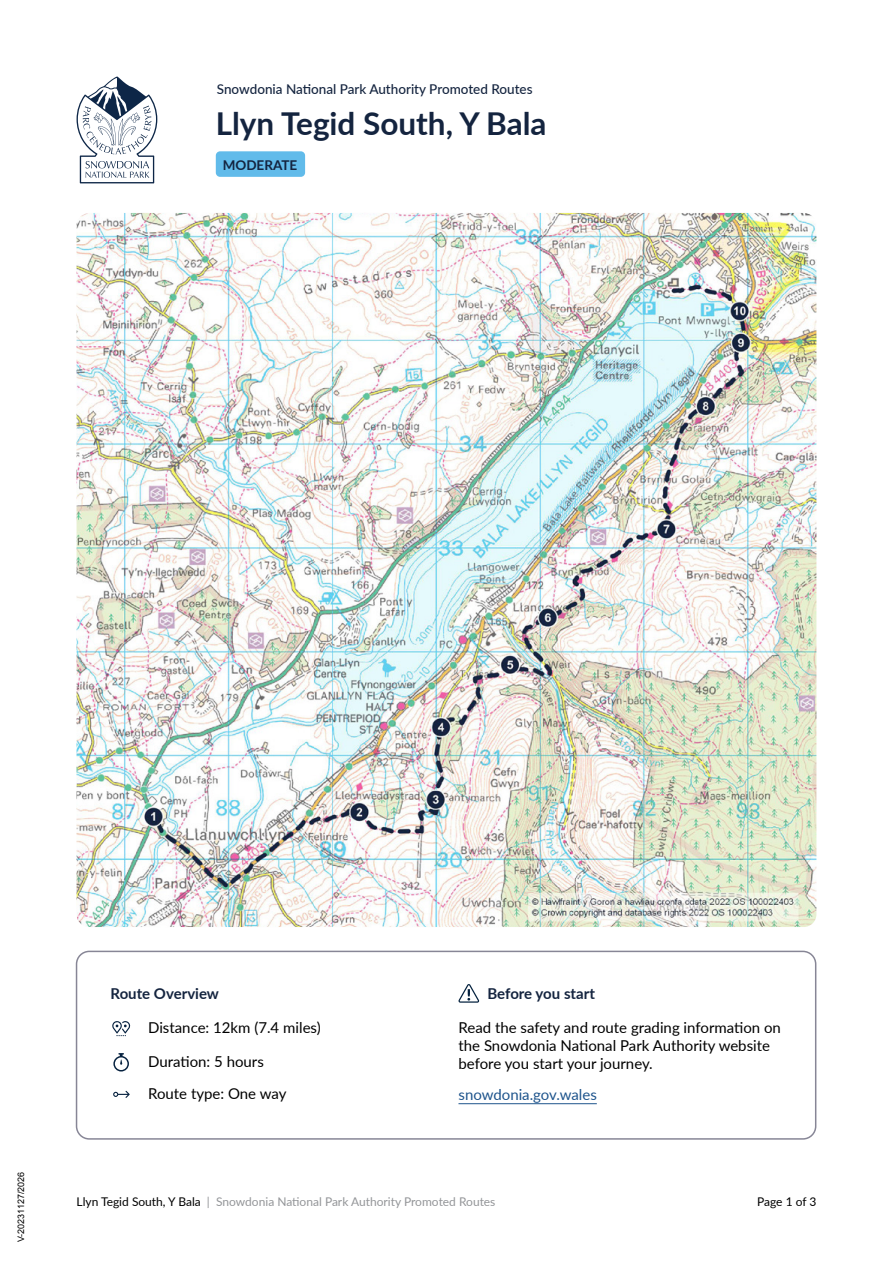
<style>
.page{position:relative;width:893px;height:1263px;background:#fff}
.page>*{position:absolute;margin:0;border:0;box-sizing:border-box;transform-origin:0 0}
.Route_Title{font:700 31.5px "Lato";color:#14243f}
.Body{font:15px/18px "Lato";color:#000}
.Body-2{font:700 15px "Lato";color:#14243f}
.Body-3{font:15px "Lato";color:#1e548c}
.Route_Title-2{font:500 13.5px "Lato";color:#14243f}
.Body-4{font:700 13.5px "Lato";color:#14243f}
.t1{font:12px "Lato";color:#939598}
.t2{font:12px "Lato";letter-spacing:-.01em;color:#000}
.t3{font:9px "Arial";color:#000}
.s1{color:#000}
</style>
<div class="page">
<svg style="left:77px;top:77px;width:80px;height:106px"></svg>
<div style="left:216px;top:151px;width:89px;height:26px;background:#61bbea;border-radius:4px"></div>
<img style="left:77px;top:213px;width:739px;height:714px">
<div style="left:76px;top:951px;width:740px;height:189px;border:2px solid #878696;border-radius:13px"></div>
<svg style="left:112px;top:1021px;width:18px;height:15px"></svg>
<svg style="left:113px;top:1053px;width:16px;height:18px"></svg>
<svg style="left:113px;top:1091px;width:17px;height:7px"></svg>
<svg style="left:458px;top:984px;width:21px;height:19px"></svg>
<hr style="left:458px;top:1103px;width:139px;height:1px;background:#1e548c">
<p class="Route_Title-2" style="left:217px;top:79px;width:317px">Snowdonia National Park Authority Promoted Routes</p>
<p class="Route_Title" style="left:216px;top:100px;width:332px">Llyn Tegid South, Y Bala</p>
<p class="Body-4" style="left:223px;top:155px;width:76px">MODERATE</p>
<p class="t3" style="left:15px;top:1242px;width:72px;rotate:-90deg">V-20231127/2026</p>
<p class="Body-2" style="left:111px;top:982px;width:110px">Route Overview</p>
<p class="Body" style="left:148px;top:1018px;width:174px">Distance: 12km (7.4 miles)</p>
<p class="Body" style="left:148px;top:1052px;width:117px">Duration: 5 hours</p>
<p class="Body" style="left:148px;top:1084px;width:140px">Route type: One way</p>
<p class="Body-2" style="left:487px;top:982px;width:109px">Before you start</p>
<p class="Body" style="left:458px;top:1018px;width:324px">Read the safety and route grading information on the Snowdonia National Park Authority website before you start your journey.</p>
<p class="Body-3" style="left:458px;top:1084px;width:140px">snowdonia.gov.wales</p>
<p class="t1" style="left:77px;top:1193px;width:420px"><span class="s1">Llyn Tegid South, Y Bala</span> | Snowdonia National Park Authority Promoted Routes</p>
<p class="t2" style="left:757px;top:1193px;width:61px">Page 1 of 3</p>
</div>
